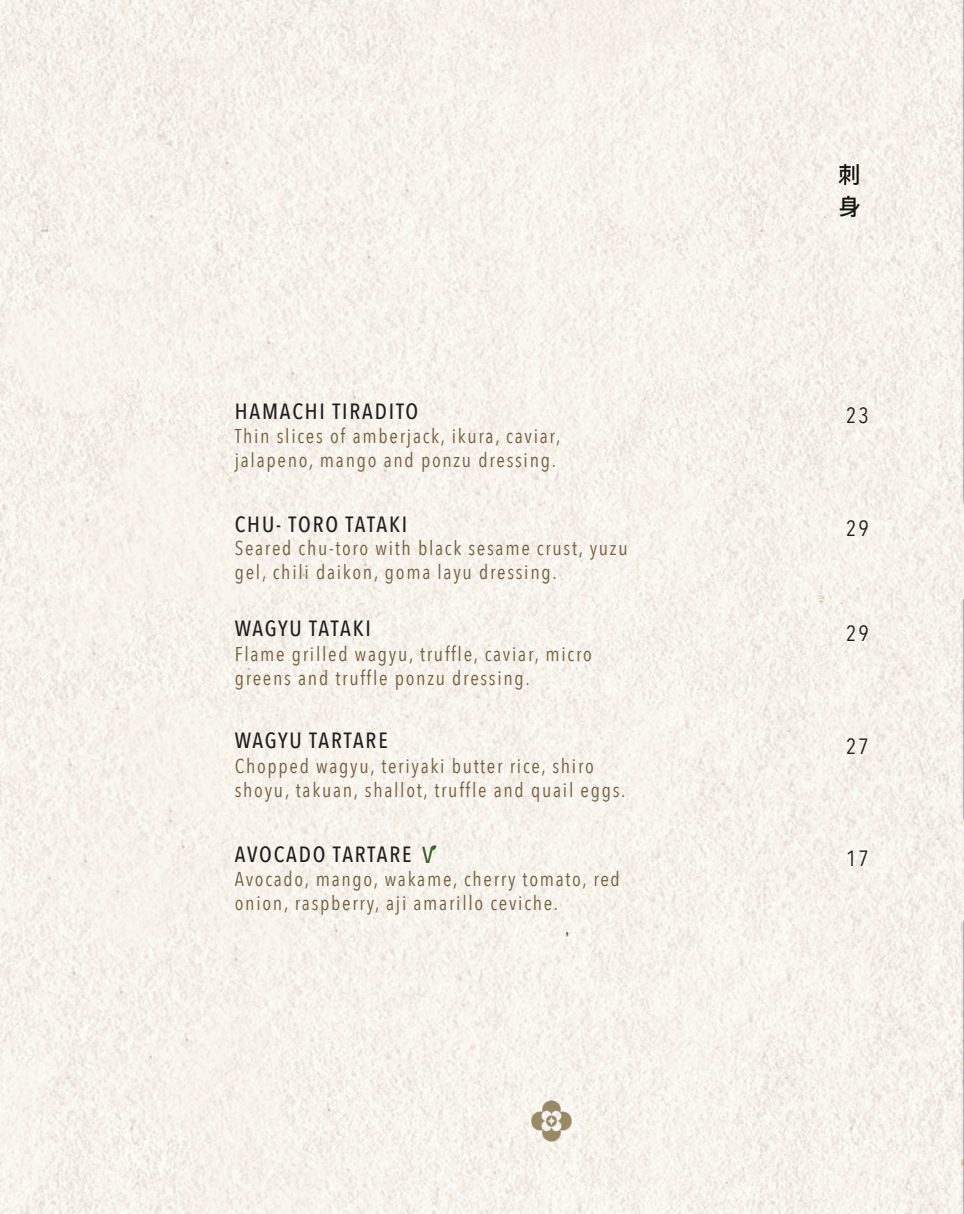
<style>
.page{position:relative;width:964px;height:1214px;background:#fff}
.page>*{position:absolute;margin:0;border:0;box-sizing:border-box;transform-origin:0 0}
.t1{font:500 22px "Avenir Next Condensed";letter-spacing:.085em;color:#231f20}
.t2{font:500 22px "Avenir Next Condensed";letter-spacing:.065em;color:#231f20}
.t3{font:22px "Avenir Next Condensed";letter-spacing:.085em;color:#231f20}
.t4{font:20px/24px "Avenir Next Condensed";letter-spacing:.085em;color:#746040}
</style>
<div class="page">
<img style="left:0;top:0;width:964px;height:1213px">
<img style="left:832px;top:152px;width:37px;height:79px">
<img style="left:418px;top:843px;width:22px;height:19px">
<img style="left:531px;top:1100px;width:42px;height:41px">
<p class="t1" style="left:235px;top:398px;width:185px">HAMACHI TIRADITO</p>
<p class="t4" style="left:235px;top:422px;width:327px">Thin slices of amberjack, ikura, caviar, jalapeno, mango and ponzu dressing.</p>
<p class="t1" style="left:235px;top:510px;width:174px">CHU- TORO TATAKI</p>
<p class="t4" style="left:235px;top:535px;width:394px">Seared chu-toro with black sesame crust, yuzu gel, chili daikon, goma layu dressing.</p>
<p class="t3" style="left:846px;top:396px;width:24px">23</p>
<p class="t3" style="left:846px;top:509px;width:24px">29</p>
<p class="t2" style="left:235px;top:614px;width:138px">WAGYU TATAKI</p>
<p class="t3" style="left:846px;top:614px;width:24px">29</p>
<p class="t4" style="left:235px;top:640px;width:359px">Flame grilled wagyu, truffle, caviar, micro greens and truffle ponzu dressing.</p>
<p class="t1" style="left:235px;top:727px;width:154px">WAGYU TARTARE</p>
<p class="t4" style="left:235px;top:753px;width:392px">Chopped wagyu, teriyaki butter rice, shiro shoyu, takuan, shallot, truffle and quail eggs.</p>
<p class="t1" style="left:235px;top:841px;width:178px">AVOCADO TARTARE</p>
<p class="t4" style="left:235px;top:866px;width:387px">Avocado, mango, wakame, cherry tomato, red onion, raspberry, aji amarillo ceviche.</p>
<p class="t3" style="left:846px;top:727px;width:24px">27</p>
<p class="t3" style="left:846px;top:839px;width:24px">17</p>
</div>
